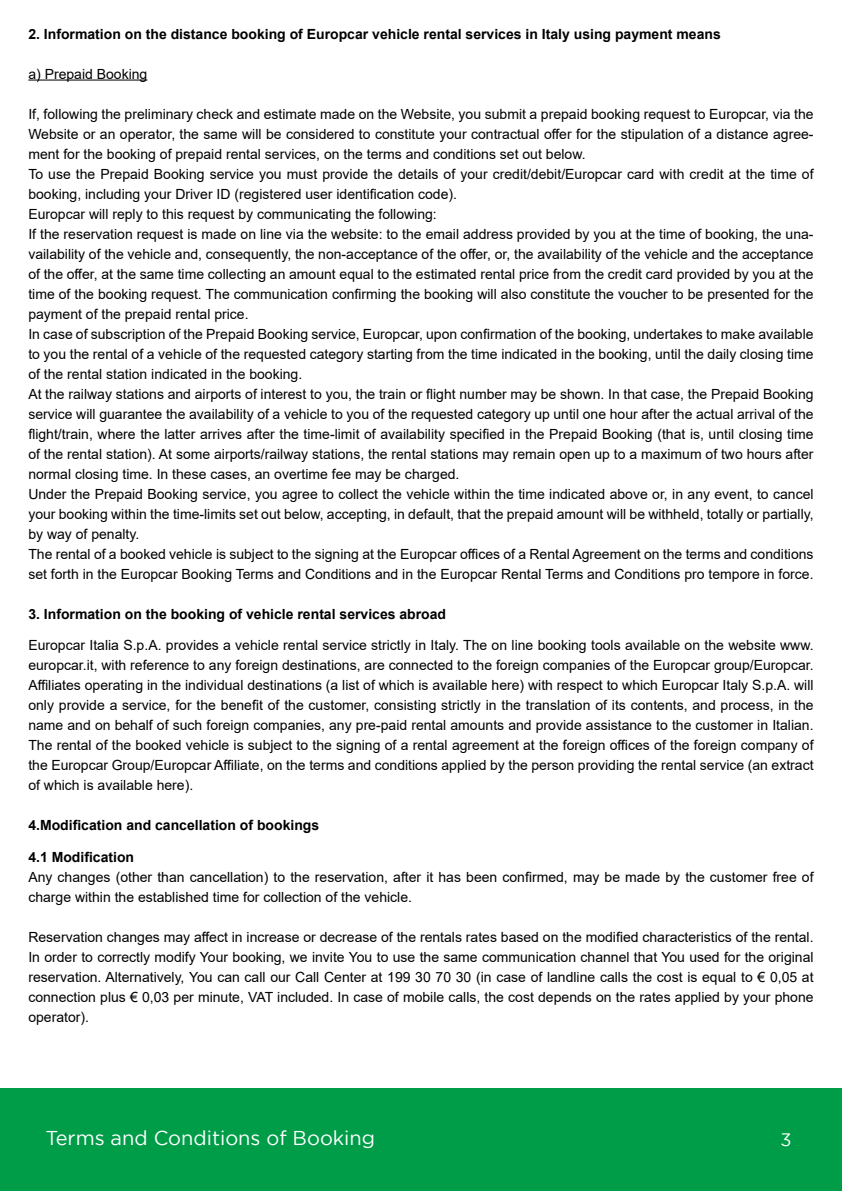
<style>
.page{position:relative;width:842px;height:1191px;background:#fff}
.page>*{position:absolute;margin:0;border:0;box-sizing:border-box;transform-origin:0 0}
.t1{font:20px "Gotham";color:#fff}
.t2{font:18px "Gotham";color:#fff}
.t3{font:14px/20px "Arial";color:#000}
.t4{font:700 14px "Arial";color:#000}
</style>
<div class="page">
<div style="left:0;top:1089px;width:842px;height:102px;background:#009d48"></div>
<hr style="left:28px;top:80px;width:119px;height:1px;background:#000">
<p class="t4" style="left:28px;top:24px;width:694px">2. Information on the distance booking of Europcar vehicle rental services in Italy using payment means</p>
<p class="t3" style="left:28px;top:64px;width:121px">a) Prepaid Booking</p>
<p class="t3" style="left:28px;top:104px;width:787px">If, following the preliminary check and estimate made on the Website, you submit a prepaid booking request to Europcar, via the Website or an operator, the same will be considered to constitute your contractual offer for the stipulation of a distance agree&shy;ment for the booking of prepaid rental services, on the terms and conditions set out below.<br>To use the Prepaid Booking service you must provide the details of your credit/debit/Europcar card with credit at the time of booking, including your Driver ID (registered user identification code).<br>Europcar will reply to this request by communicating the following:<br>If the reservation request is made on line via the website: to the email address provided by you at the time of booking, the una&shy;vailability of the vehicle and, consequently, the non-acceptance of the offer, or, the availability of the vehicle and the acceptance of the offer, at the same time collecting an amount equal to the estimated rental price from the credit card provided by you at the time of the booking request. The communication confirming the booking will also constitute the voucher to be presented for the payment of the prepaid rental price.<br>In case of subscription of the Prepaid Booking service, Europcar, upon confirmation of the booking, undertakes to make available to you the rental of a vehicle of the requested category starting from the time indicated in the booking, until the daily closing time of the rental station indicated in the booking.<br>At the railway stations and airports of interest to you, the train or flight number may be shown. In that case, the Prepaid Booking service will guarantee the availability of a vehicle to you of the requested category up until one hour after the actual arrival of the flight/train, where the latter arrives after the time-limit of availability specified in the Prepaid Booking (that is, until closing time of the rental station). At some airports/railway stations, the rental stations may remain open up to a maximum of two hours after normal closing time. In these cases, an overtime fee may be charged.<br>Under the Prepaid Booking service, you agree to collect the vehicle within the time indicated above or, in any event, to cancel your booking within the time-limits set out below, accepting, in default, that the prepaid amount will be withheld, totally or partially, by way of penalty.<br>The rental of a booked vehicle is subject to the signing at the Europcar offices of a Rental Agreement on the terms and conditions set forth in the Europcar Booking Terms and Conditions and in the Europcar Rental Terms and Conditions pro tempore in force.</p>
<p class="t4" style="left:28px;top:604px;width:419px">3. Information on the booking of vehicle rental services abroad</p>
<p class="t3" style="left:28px;top:635px;width:787px;text-align:justify">Europcar Italia S.p.A. provides a vehicle rental service strictly in Italy. The on line booking tools available on the website www. europcar.it, with reference to any foreign destinations, are connected to the foreign companies of the Europcar group/Europcar.<br>Affiliates operating in the individual destinations (a list of which is available here) with respect to which Europcar Italy S.p.A. will only provide a service, for the benefit of the customer, consisting strictly in the translation of its contents, and process, in the name and on behalf of such foreign companies, any pre-paid rental amounts and provide assistance to the customer in Italian.<br>The rental of the booked vehicle is subject to the signing of a rental agreement at the foreign offices of the foreign company of the Europcar Group/Europcar Affiliate, on the terms and conditions applied by the person providing the rental service (an extract of which is available here).</p>
<p class="t4" style="left:28px;top:815px;width:292px">4.Modification and cancellation of bookings</p>
<p class="t4" style="left:28px;top:847px;width:107px">4.1 Modification</p>
<p class="t3" style="left:28px;top:866px;width:787px">Any changes (other than cancellation) to the reservation, after it has been confirmed, may be made by the customer free of charge within the established time for collection of the vehicle.</p>
<p class="t3" style="left:28px;top:926px;width:787px;text-align:justify">Reservation changes may affect in increase or decrease of the rentals rates based on the modified characteristics of the rental.<br>In order to correctly modify Your booking, we invite You to use the same communication channel that You used for the original reservation. Alternatively, You can call our Call Center at 199 30 70 30 (in case of landline calls the cost is equal to € 0,05 at connection plus € 0,03 per minute, VAT included. In case of mobile calls, the cost depends on the rates applied by your phone operator).</p>
<h1 class="t1" style="left:45px;top:1126px;width:331px">Terms and Conditions of Booking</h1>
<p class="t2" style="left:780px;top:1129px;width:13px">3</p>
</div>
